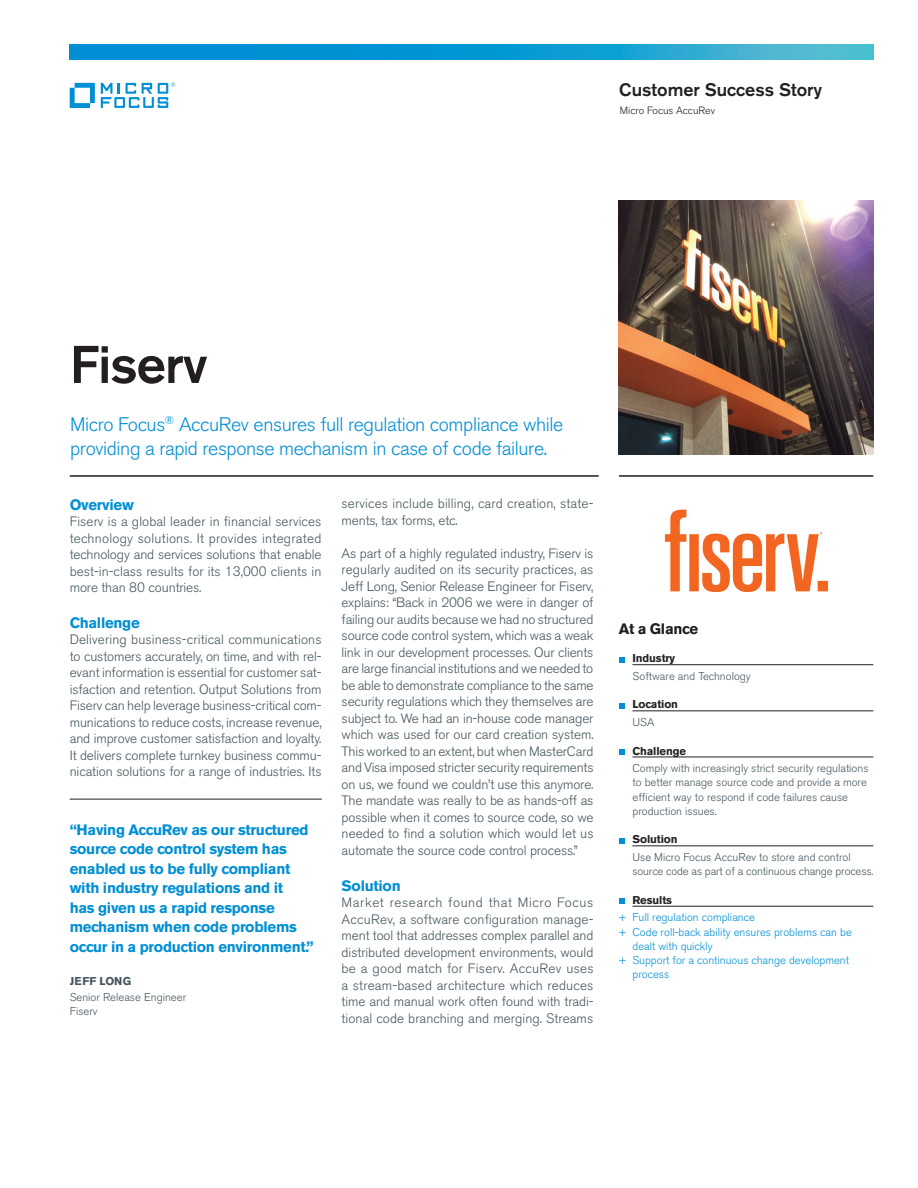
<style>
.page{position:relative;width:918px;height:1188px;background:#fff}
.page>*{position:absolute;margin:0;border:0;box-sizing:border-box;transform-origin:0 0}
.Main_Title__pg_1{font:500 52.5px "Akzidenz Grotesk BE";letter-spacing:-.02em;color:#231f20}
.Intro__pg_1{font:300 19.5px/24px "Akzidenz Grotesk BE";letter-spacing:-.02em;color:#008fd5}
.Customer_Success_Sto{font:500 18px "Akzidenz Grotesk BE";color:#231f20}
.Blue_quote_text__pg{font:700 15px/19.5px "Akzidenz Grotesk BE";letter-spacing:-.02em;color:#008fd5}
.Blue_body_text_heads{font:700 15px "Akzidenz Grotesk BE";letter-spacing:-.02em;color:#008fd5}
.Sidebar_At_a_Glance{font:700 15px "Akzidenz Grotesk BE";letter-spacing:-.02em;color:#231f20}
.Grey_body_text{font:300 13.5px/16.5px "Akzidenz Grotesk BE";letter-spacing:-.005em;color:#45555f;text-align:justify}
.Sidebar_text_below_l{font:300 11.25px/14.2px "Akzidenz Grotesk BE";color:#45555f}
.Sidebar_blue_Results{font:300 11.25px/14.2px "Akzidenz Grotesk BE";color:#008fd5}
.Sidebar_bold_bullets{font:700 11.25px "Akzidenz Grotesk BE";letter-spacing:-.01em;color:#231f20}
.Quote_attribution_Na{font:300 11.25px "Akzidenz Grotesk BE";color:#45555f}
.Quote_attribution_Na-2{font:700 11.25px "Akzidenz Grotesk BE";letter-spacing:.01em;color:#45555f}
.Product_name_s___top{font:300 10.5px "Akzidenz Grotesk BE";color:#231f20}
</style>
<div class="page">
<hr style="left:70px;top:475px;width:529px;height:2px;background:#231f20">
<hr style="left:619px;top:475px;width:254px;height:2px;background:#231f20">
<img style="left:619px;top:201px;width:254px;height:254px">
<hr style="left:632px;top:664px;width:241px;height:1px;background:#231f20">
<hr style="left:632px;top:711px;width:241px;height:1px;background:#231f20">
<hr style="left:632px;top:757px;width:241px;height:1px;background:#231f20">
<hr style="left:632px;top:846px;width:241px;height:1px;background:#231f20">
<hr style="left:632px;top:906px;width:241px;height:1px;background:#231f20">
<svg style="left:619px;top:657px;width:5px;height:5px"></svg>
<svg style="left:619px;top:703px;width:5px;height:5px"></svg>
<svg style="left:619px;top:749px;width:5px;height:6px"></svg>
<svg style="left:619px;top:838px;width:5px;height:5px"></svg>
<svg style="left:619px;top:899px;width:5px;height:5px"></svg>
<hr style="left:70px;top:799px;width:252px;height:1px;background:#231f20">
<svg style="left:70px;top:45px;width:803px;height:14px;background:#149dd3"></svg>
<svg style="left:70px;top:83px;width:25px;height:25px"></svg>
<svg style="left:101px;top:82px;width:74px;height:26px"></svg>
<img style="left:664px;top:509px;width:164px;height:82px">
<p class="Customer_Success_Sto" style="left:619px;top:78px;width:204px">Customer Success Story</p>
<p class="Product_name_s___top" style="left:620px;top:104px;width:97px">Micro Focus AccuRev</p>
<p class="Main_Title__pg_1" style="left:70px;top:332px;width:139px">Fiserv</p>
<p class="Intro__pg_1" style="left:70px;top:413px;width:495px">Micro Focus<sup>®</sup> AccuRev ensures full regulation compliance while providing a rapid response mechanism in case of code failure.</p>
<p class="Blue_body_text_heads" style="left:70px;top:496px;width:66px">Overview</p>
<p class="Grey_body_text" style="left:70px;top:514px;width:253px">Fiserv is a global leader in financial services technology solutions. It provides integrated technology and services solutions that enable best-in-class results for its 13,000 clients in more than 80 countries.</p>
<p class="Blue_body_text_heads" style="left:70px;top:614px;width:72px">Challenge</p>
<p class="Grey_body_text" style="left:70px;top:632px;width:253px">Delivering business-critical communications to customers accurately, on time, and with rel&shy;evant information is essential for customer sat&shy;isfaction and retention. Output Solutions from Fiserv can help leverage business-critical com&shy;munications to reduce costs, increase revenue, and improve customer satisfaction and loyalty.<br>It delivers complete turnkey business commu&shy;nication solutions for a range of industries. Its</p>
<p class="Blue_quote_text__pg" style="left:70px;top:820px;width:245px">“Having AccuRev as our structured source code control system has enabled us to be fully compliant with industry regulations and it<br>has given us a rapid response mechanism when code problems occur in a production environment.”</p>
<p class="Quote_attribution_Na-2" style="left:70px;top:974px;width:63px">JEFF LONG</p>
<p class="Quote_attribution_Na" style="left:70px;top:991px;width:118px">Senior Release Engineer</p>
<p class="Quote_attribution_Na" style="left:70px;top:1005px;width:29px">Fiserv</p>
<p class="Grey_body_text" style="left:342px;top:496px;width:253px">services include billing, card creation, state&shy;ments, tax forms, etc.</p>
<p class="Grey_body_text" style="left:342px;top:545px;width:253px">As part of a highly regulated industry, Fiserv is regularly audited on its security practices, as Jeff Long, Senior Release Engineer for Fiserv, explains: “Back in 2006 we were in danger of failing our audits because we had no structured source code control system, which was a weak link in our development processes. Our clients are large financial institutions and we needed to be able to demonstrate compliance to the same security regulations which they themselves are subject to. We had an in-house code manager which was used for our card creation system.<br>This worked to an extent, but when MasterCard and Visa imposed stricter security requirements on us, we found we couldn’t use this anymore.<br>The mandate was really to be as hands-off as possible when it comes to source code, so we needed to find a solution which would let us automate the source code control process.”</p>
<p class="Blue_body_text_heads" style="left:342px;top:877px;width:61px">Solution</p>
<p class="Grey_body_text" style="left:342px;top:895px;width:254px">Market research found that Micro Focus AccuRev, a software configuration manage&shy;ment tool that addresses complex parallel and distributed development environments, would be a good match for Fiserv. AccuRev uses a stream-based architecture which reduces time and manual work often found with tradi&shy;tional code branching and merging. Streams</p>
<p class="Sidebar_At_a_Glance" style="left:619px;top:620px;width:81px">At a Glance</p>
<p class="Sidebar_bold_bullets" style="left:632px;top:652px;width:44px">Industry</p>
<p class="Sidebar_text_below_l" style="left:632px;top:669px;width:120px">Software and Technology</p>
<p class="Sidebar_bold_bullets" style="left:632px;top:698px;width:47px">Location</p>
<p class="Sidebar_text_below_l" style="left:632px;top:715px;width:23px">USA</p>
<p class="Sidebar_bold_bullets" style="left:632px;top:744px;width:55px">Challenge</p>
<p class="Sidebar_text_below_l" style="left:632px;top:761px;width:238px">Comply with increasingly strict security regulations to better manage source code and provide a more efficient way to respond if code failures cause production issues.</p>
<p class="Sidebar_bold_bullets" style="left:632px;top:833px;width:47px">Solution</p>
<p class="Sidebar_text_below_l" style="left:632px;top:850px;width:242px">Use Micro Focus AccuRev to store and control source code as part of a continuous change process.</p>
<p class="Sidebar_bold_bullets" style="left:632px;top:893px;width:41px">Results</p>
<p class="Sidebar_blue_Results" style="left:619px;top:911px;width:138px">+ Full regulation compliance</p>
<p class="Sidebar_blue_Results" style="left:632px;top:925px;width:221px;text-indent:-14px">+ Code roll-back ability ensures problems can be dealt with quickly</p>
<p class="Sidebar_blue_Results" style="left:632px;top:953px;width:218px;text-indent:-14px">+ Support for a continuous change development process</p>
</div>
